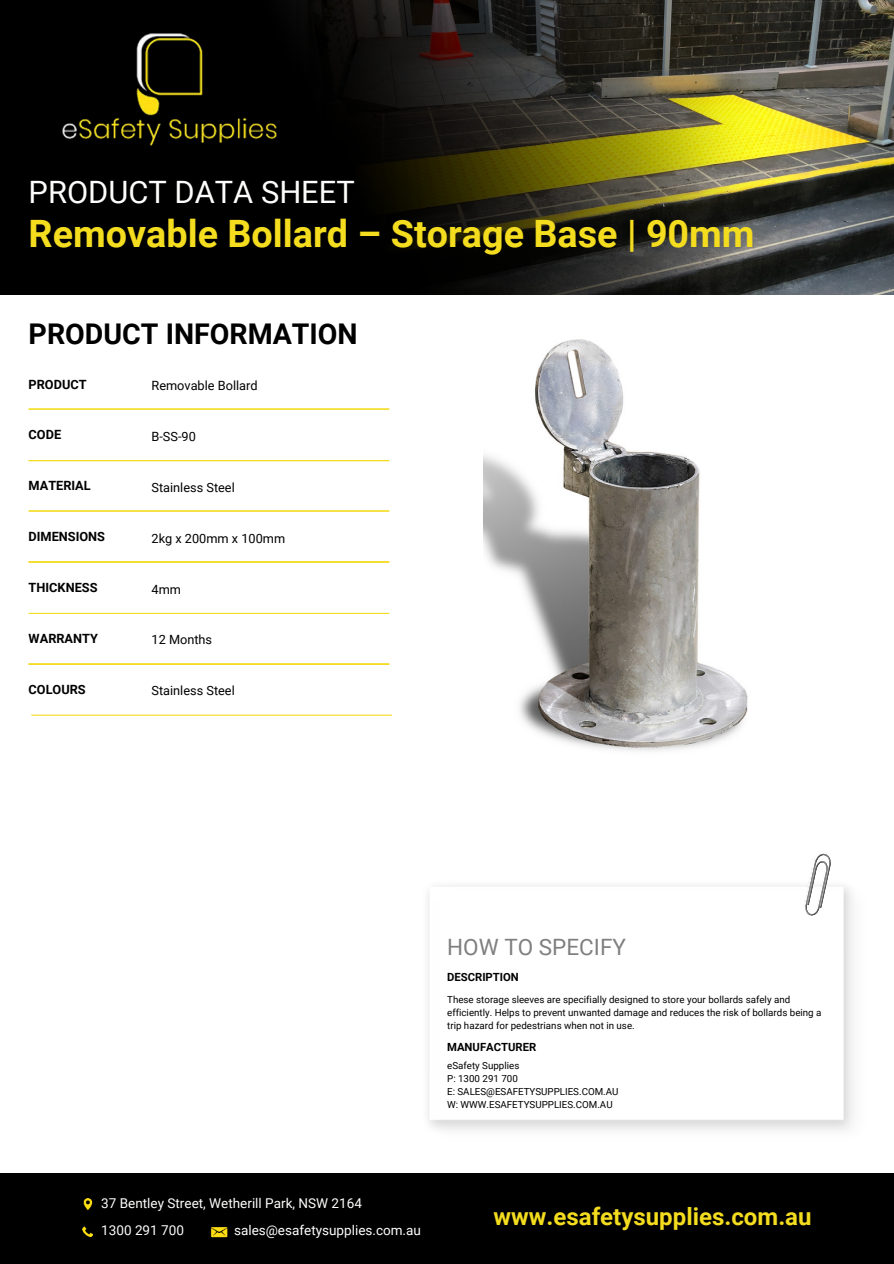
<style>
.page{position:relative;width:894px;height:1264px;background:#fff}
.page>*{position:absolute;margin:0;border:0;box-sizing:border-box;transform-origin:0 0}
.t1{font:700 37.65px "Roboto";color:#f4dc1f}
.t2{font:30.75px "Roboto";color:#fdfdfc}
.t3{font:700 28.5px "Roboto";color:#000}
.t4{font:700 24px "Roboto";color:#f4dc1f}
.t5{font:22.5px "Roboto";color:#808080}
.t6{font:13.5px/27px "Roboto";color:#fdfdfc}
.t7{font:12.75px "Roboto";color:#000}
.t8{font:700 12.75px "Roboto";color:#000}
.t9{font:700 11.25px "Roboto";color:#000}
.t10{font:9.75px/13px "Roboto";color:#000}
</style>
<div class="page">
<div style="left:0;top:1172px;width:893px;height:91px;background:#000"></div>
<svg style="left:83px;top:1198px;width:9px;height:11px"></svg>
<img style="left:210px;top:1227px;width:18px;height:11px">
<svg style="left:83px;top:1226px;width:10px;height:10px"></svg>
<img style="left:862px;top:0;width:31px;height:294px">
<img style="left:0;top:0;width:862px;height:294px">
<img style="left:62px;top:34px;width:214px;height:111px">
<hr style="left:29px;top:408px;width:360px;height:1px;background:#f4dc1f">
<hr style="left:29px;top:613px;width:360px;height:1px;background:#f4dc1f">
<hr style="left:29px;top:460px;width:360px;height:1px;background:#f4dc1f">
<hr style="left:29px;top:510px;width:360px;height:1px;background:#f4dc1f">
<hr style="left:29px;top:561px;width:360px;height:1px;background:#f4dc1f">
<img style="left:428px;top:885px;width:425px;height:246px">
<svg style="left:802px;top:918px;width:31px;height:1px"></svg>
<img style="left:801px;top:853px;width:32px;height:65px">
<hr style="left:29px;top:663px;width:360px;height:1px;background:#f4dc1f">
<hr style="left:31px;top:714px;width:361px;height:1px;background:#f4dc1f">
<img style="left:483px;top:339px;width:265px;height:412px">
<h2 class="t2" style="left:29px;top:170px;width:327px">PRODUCT DATA SHEET</h2>
<h1 class="t1" style="left:29px;top:207px;width:727px">Removable Bollard – Storage Base | 90mm</h1>
<h3 class="t3" style="left:29px;top:314px;width:330px">PRODUCT INFORMATION</h3>
<h3 class="t8" style="left:29px;top:375px;width:59px">PRODUCT</h3>
<h3 class="t7" style="left:151px;top:376px;width:108px">Removable Bollard</h3>
<h3 class="t8" style="left:29px;top:426px;width:34px">CODE</h3>
<h3 class="t7" style="left:151px;top:427px;width:46px">B-SS-90</h3>
<h3 class="t8" style="left:29px;top:477px;width:64px">MATERIAL</h3>
<h3 class="t7" style="left:151px;top:478px;width:85px">Stainless Steel</h3>
<h3 class="t8" style="left:29px;top:528px;width:78px">DIMENSIONS</h3>
<h3 class="t8" style="left:29px;top:579px;width:70px">THICKNESS</h3>
<h3 class="t7" style="left:151px;top:529px;width:135px">2kg x 200mm x 100mm</h3>
<h3 class="t7" style="left:151px;top:580px;width:31px">4mm</h3>
<h3 class="t8" style="left:29px;top:630px;width:71px">WARRANTY</h3>
<h3 class="t7" style="left:151px;top:631px;width:62px">12 Months</h3>
<h3 class="t8" style="left:29px;top:681px;width:59px">COLOURS</h3>
<h3 class="t7" style="left:151px;top:682px;width:85px">Stainless Steel</h3>
<h3 class="t5" style="left:447px;top:931px;width:180px">HOW TO SPECIFY</h3>
<p class="t9" style="left:447px;top:969px;width:73px">DESCRIPTION</p>
<p class="t10" style="left:447px;top:992px;width:376px">These storage sleeves are specifially designed to store your bollards safely and efficiently. Helps to prevent unwanted damage and reduces the risk of bollards being a trip hazard for pedestrians when not in use.</p>
<p class="t10" style="left:447px;top:1058px;width:173px">eSafety Supplies<br>P: 1300 291 700<br>E: SALES@ESAFETYSUPPLIES.COM.AU<br>W: WWW.ESAFETYSUPPLIES.COM.AU</p>
<p class="t9" style="left:447px;top:1039px;width:90px">MANUFACTURER</p>
<h3 class="t6" style="left:101px;top:1188px;width:262px">37 Bentley Street, Wetherill Park, NSW 2164<br>1300 291 700</h3>
<h3 class="t6" style="left:234px;top:1215px;width:188px">sales@esafetysupplies.com.au</h3>
<h3 class="t4" style="left:493px;top:1199px;width:319px">www.esafetysupplies.com.au</h3>
</div>
